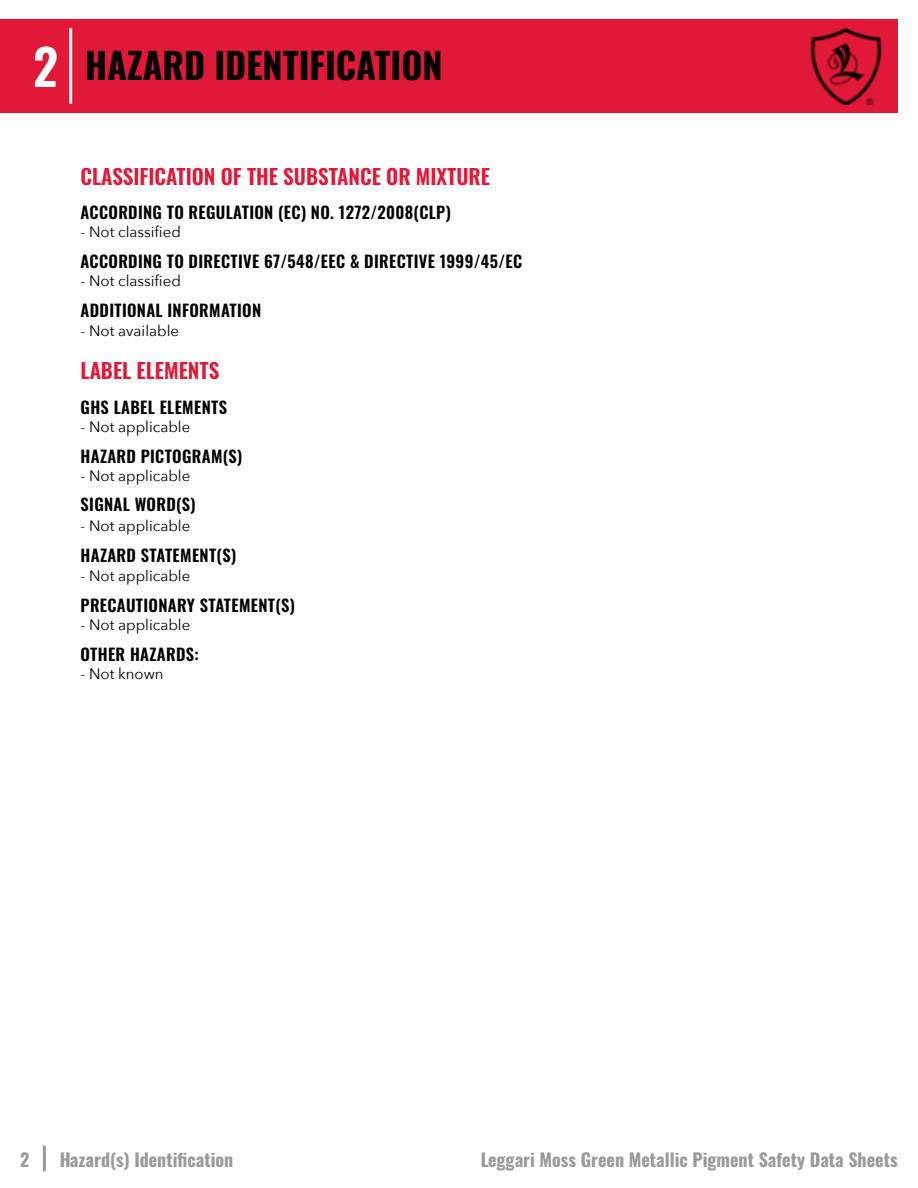
<style>
.page{position:relative;width:918px;height:1188px;background:#fff}
.page>*{position:absolute;margin:0;border:0;box-sizing:border-box;transform-origin:0 0}
.t1{font:600 49.5px "Oswald";color:#fff}
.section_headings{font:700 36px "Oswald";color:#000}
.sub_header_red{font:600 21px "Oswald";color:#e11837}
.t2{font:700 18px "Oswald";color:#6d6e71}
.smaller_sub_header_b{font:600 16.5px "Oswald";letter-spacing:.02em;color:#000}
.big_body_sections{font:15px "Avenir Next";color:#000}
</style>
<div class="page">
<div style="left:0;top:19px;width:898px;height:94px;background:#e11837"></div>
<div style="left:43px;top:1146px;width:3px;height:25px;background:#6d6e71;border:2px solid #6d6e71"></div>
<div style="left:69px;top:28px;width:3px;height:76px;background:#fff;border:2px solid #fff"></div>
<img style="left:810px;top:28px;width:72px;height:76px">
<h1 class="t1" style="left:33px;top:41px;width:27px">2</h1>
<p class="section_headings" style="left:85px;top:46px;width:359px">HAZARD IDENTIFICATION</p>
<p class="sub_header_red" style="left:81px;top:165px;width:411px">CLASSIFICATION OF THE SUBSTANCE OR MIXTURE</p>
<p class="smaller_sub_header_b" style="left:81px;top:204px;width:372px">ACCORDING TO REGULATION (EC) NO. 1272/2008(CLP)</p>
<p class="big_body_sections" style="left:81px;top:220px;width:102px">- Not classified</p>
<p class="smaller_sub_header_b" style="left:81px;top:253px;width:443px">ACCORDING TO DIRECTIVE 67/548/EEC &amp; DIRECTIVE 1999/45/EC</p>
<p class="big_body_sections" style="left:81px;top:268px;width:102px">- Not classified</p>
<p class="smaller_sub_header_b" style="left:81px;top:301px;width:182px">ADDITIONAL INFORMATION</p>
<p class="big_body_sections" style="left:81px;top:319px;width:100px">- Not available</p>
<p class="sub_header_red" style="left:81px;top:360px;width:140px">LABEL ELEMENTS</p>
<p class="smaller_sub_header_b" style="left:81px;top:399px;width:148px">GHS LABEL ELEMENTS</p>
<p class="big_body_sections" style="left:81px;top:414px;width:111px">- Not applicable</p>
<p class="smaller_sub_header_b" style="left:81px;top:447px;width:163px">HAZARD PICTOGRAM(S)</p>
<p class="big_body_sections" style="left:81px;top:463px;width:111px">- Not applicable</p>
<p class="smaller_sub_header_b" style="left:81px;top:496px;width:117px">SIGNAL WORD(S)</p>
<p class="big_body_sections" style="left:81px;top:513px;width:111px">- Not applicable</p>
<p class="smaller_sub_header_b" style="left:81px;top:546px;width:157px">HAZARD STATEMENT(S)</p>
<p class="big_body_sections" style="left:81px;top:564px;width:111px">- Not applicable</p>
<p class="smaller_sub_header_b" style="left:81px;top:597px;width:216px">PRECAUTIONARY STATEMENT(S)</p>
<p class="big_body_sections" style="left:81px;top:612px;width:111px">- Not applicable</p>
<p class="smaller_sub_header_b" style="left:81px;top:645px;width:120px">OTHER HAZARDS:</p>
<p class="big_body_sections" style="left:81px;top:661px;width:85px">- Not known</p>
<p class="t2" style="left:20px;top:1150px;width:11px">2</p>
<p class="t2" style="left:59px;top:1150px;width:176px">Hazard(s) Identification</p>
<p class="t2" style="left:480px;top:1150px;width:419px">Leggari Moss Green Metallic Pigment Safety Data Sheets</p>
</div>
